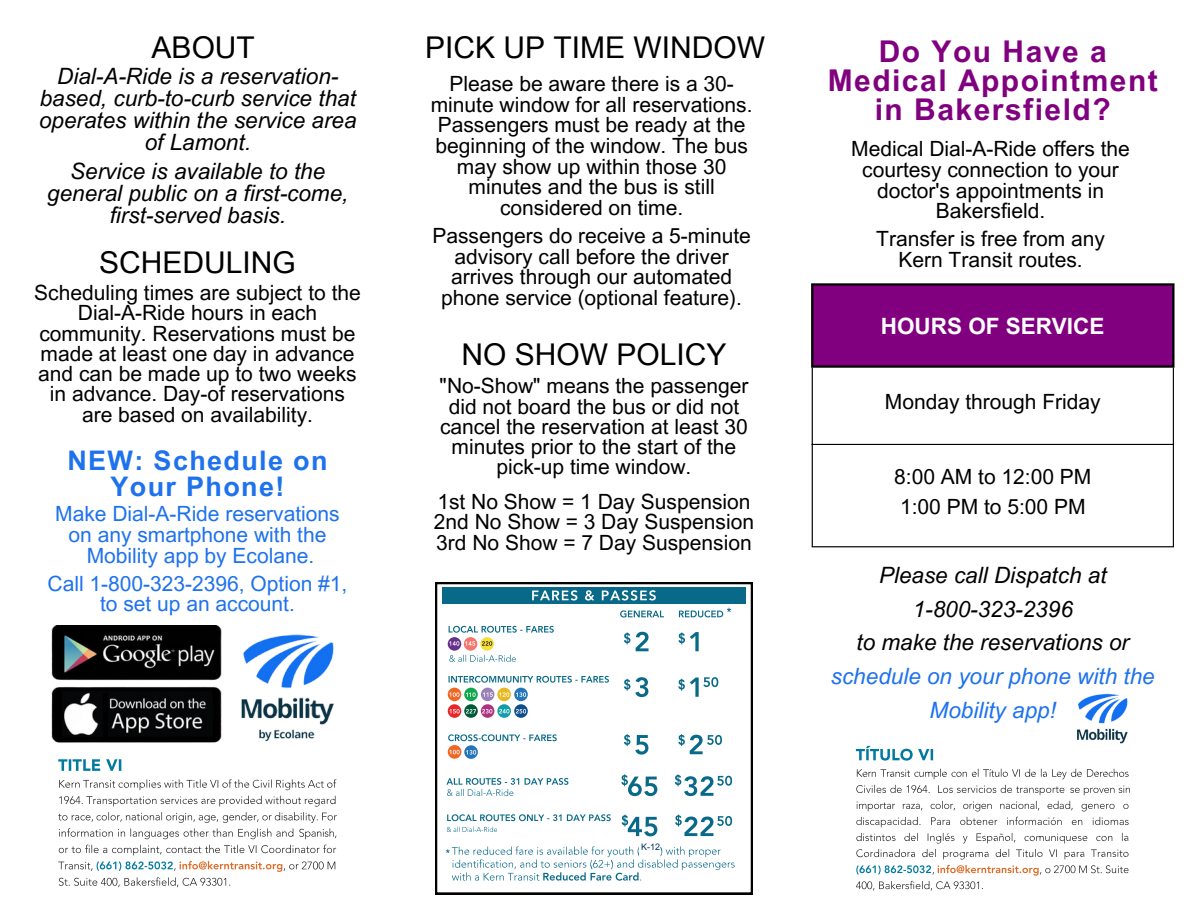
<style>
.page{position:relative;width:1188px;height:918px;background:#fff}
.page>*{position:absolute;margin:0;border:0;box-sizing:border-box;transform-origin:0 0}
.t1{font:30px "Arial Unicode MS";color:#000}
.t2{font:700 30px/29.2px "Arial MT Pro";letter-spacing:.05em;color:#800080;text-align:center}
.t3{font:700 27px/25.8px "Arial Unicode MS";letter-spacing:.05em;color:#1e72ee;text-align:center}
.t4{font:italic 22.5px/21.9px "Arial MT Pro";color:#000;text-align:center}
.t5{font:italic 22.5px/33.8px "Arial MT Pro";color:#1e72ee;text-align:center}
.t6{font:700 22.5px "Arial Unicode MS";color:#fff}
.t7{font:21px/20.7px "Arial MT Pro";color:#000;text-align:center}
.t8{font:21px/20.7px "Arial MT Pro";color:#1e72ee;text-align:center}
.t9{font:9px "Arial MT Pro";color:#00325b}
</style>
<div class="page">
<svg style="left:59px;top:779px;width:278px;height:11px"></svg>
<svg style="left:58px;top:796px;width:279px;height:43px"></svg>
<svg style="left:59px;top:845px;width:277px;height:10px"></svg>
<svg style="left:58px;top:861px;width:277px;height:26px"></svg>
<svg style="left:58px;top:759px;width:63px;height:12px"></svg>
<svg style="left:857px;top:769px;width:272px;height:10px"></svg>
<svg style="left:856px;top:785px;width:208px;height:10px"></svg>
<svg style="left:1070px;top:786px;width:60px;height:9px"></svg>
<svg style="left:857px;top:802px;width:65px;height:9px"></svg>
<svg style="left:931px;top:801px;width:142px;height:10px"></svg>
<svg style="left:1082px;top:804px;width:47px;height:7px"></svg>
<svg style="left:856px;top:817px;width:64px;height:10px"></svg>
<svg style="left:931px;top:817px;width:66px;height:8px"></svg>
<svg style="left:1007px;top:817px;width:122px;height:8px"></svg>
<svg style="left:856px;top:833px;width:273px;height:58px"></svg>
<svg style="left:856px;top:746px;width:77px;height:15px"></svg>
<svg style="left:435px;top:582px;width:318px;height:313px"></svg>
<img style="left:241px;top:634px;width:93px;height:107px">
<img style="left:52px;top:625px;width:170px;height:118px">
<img style="left:1077px;top:693px;width:51px;height:51px">
<div style="left:812px;top:284px;width:362px;height:83px;background:#800080"></div>
<hr style="left:812px;top:368px;width:1px;height:178px;background:#000">
<hr style="left:1173px;top:368px;width:1px;height:178px;background:#000">
<hr style="left:812px;top:444px;width:362px;height:1px;background:#000">
<hr style="left:812px;top:546px;width:362px;height:1px;background:#000">
<hr style="left:811px;top:286px;width:2px;height:79px;background:#000">
<hr style="left:1172px;top:286px;width:3px;height:79px;background:#000">
<hr style="left:811px;top:283px;width:364px;height:3px;background:#000">
<hr style="left:811px;top:365px;width:364px;height:3px;background:#000">
<p class="t1" style="left:152px;top:26px;width:105px">ABOUT</p>
<p class="t4" style="left:39px;top:68px;width:319px">Dial-A-Ride is a reservation&shy;based, curb-to-curb service that operates within the service area of Lamont.</p>
<p class="t4" style="left:47px;top:163px;width:303px">Service is available to the general public on a first-come, first-served basis.</p>
<p class="t1" style="left:99px;top:241px;width:198px">SCHEDULING</p>
<p class="t7" style="left:34px;top:285px;width:328px;line-height:20.2px">Scheduling times are subject to the<br>Dial-A-Ride hours in each community. Reservations must be made at least one day in advance and can be made up to two weeks in advance. Day-of reservations are based on availability.</p>
<p class="t3" style="left:67px;top:446px;width:262px">NEW: Schedule on<br>Your Phone!</p>
<p class="t8" style="left:55px;top:506px;width:286px">Make Dial-A-Ride reservations on any smartphone with the</p>
<p class="t8" style="left:87px;top:548px;width:229px">Mobility app by Ecolane.</p>
<p class="t8" style="left:48px;top:576px;width:301px">Call 1-800-323-2396, Option #1,</p>
<p class="t8" style="left:100px;top:596px;width:196px">to set up an account.</p>
<p class="t1" style="left:425px;top:26px;width:341px">PICK UP TIME WINDOW</p>
<p class="t7" style="left:431px;top:76px;width:323px">Please be aware there is a 30- minute window for all reservations.<br>Passengers must be ready at the beginning of the window. The bus may show up within those 30 minutes and the bus is still considered on time.</p>
<p class="t7" style="left:432px;top:228px;width:320px">Passengers do receive a 5-minute advisory call before the driver arrives through our automated phone service (optional feature).</p>
<p class="t1" style="left:462px;top:333px;width:266px">NO SHOW POLICY</p>
<p class="t7" style="left:440px;top:378px;width:310px;line-height:20.2px">"No-Show" means the passenger did not board the bus or did not cancel the reservation at least 30 minutes prior to the start of the pick-up time window.</p>
<p class="t7" style="left:437px;top:494px;width:315px">1st No Show = 1 Day Suspension</p>
<p class="t7" style="left:434px;top:514px;width:322px">2nd No Show = 3 Day Suspension</p>
<p class="t7" style="left:436px;top:535px;width:317px">3rd No Show = 7 Day Suspension</p>
<p class="t9" style="left:641px;top:843px;width:21px">K-12</p>
<p class="t2" style="left:879px;top:40px;width:229px">Do You Have a</p>
<p class="t2" style="left:828px;top:70px;width:332px">Medical Appointment in Bakersfield?</p>
<p class="t7" style="left:851px;top:141px;width:280px">Medical Dial-A-Ride offers the courtesy connection to your doctor's appointments in<br>Bakersfield.</p>
<p class="t7" style="left:876px;top:231px;width:230px">Transfer is free from any</p>
<p class="t7" style="left:898px;top:252px;width:186px">Kern Transit routes.</p>
<p class="t6" style="left:881px;top:310px;width:225px">HOURS OF SERVICE</p>
<p class="t7" style="left:885px;top:394px;width:217px">Monday through Friday</p>
<p class="t7" style="left:894px;top:469px;width:199px">8:00 AM to 12:00 PM</p>
<p class="t7" style="left:900px;top:499px;width:187px">1:00 PM to 5:00 PM</p>
<p class="t4" style="left:879px;top:567px;width:229px">Please call Dispatch at</p>
<p class="t4" style="left:913px;top:601px;width:162px">1-800-323-2396</p>
<p class="t4" style="left:856px;top:634px;width:274px">to make the reservations or</p>
<p class="t5" style="left:831px;top:662px;width:325px">schedule on your phone with the<br>Mobility app!</p>
</div>
